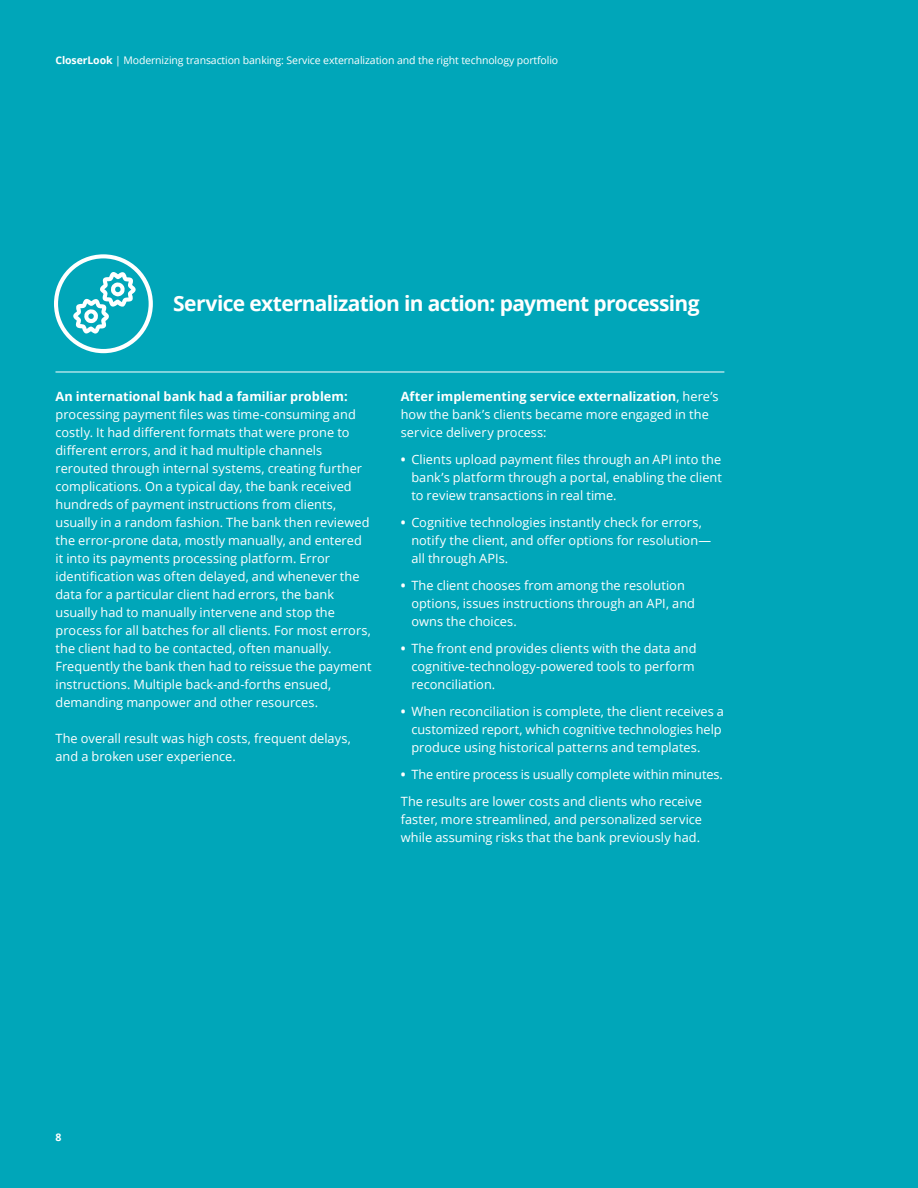
<style>
.page{position:relative;width:918px;height:1188px;background:#00a6b9}
.page>*{position:absolute;margin:0;border:0;box-sizing:border-box;transform-origin:0 0}
.Small_heading_bold{font:700 21px "Open Sans";letter-spacing:-.035em;color:#fff}
.Body_copy__white_8_5{font:12.75px/18px "Open Sans";letter-spacing:.005em;color:#fff}
.Brochure_title___Lef{font:10.5px "Open Sans";letter-spacing:-.01em;color:#fff}
.Brochure_title___Lef-2{font:700 10.5px "Open Sans";color:#fff}
.s1{font-weight:700}
</style>
<div class="page">
<svg style="left:54px;top:254px;width:99px;height:99px"></svg>
<hr style="left:56px;top:372px;width:668px;height:1px;background:#fff">
<p class="Brochure_title___Lef" style="left:56px;top:53px;width:504px"><span class="s1">CloserLook</span> | Modernizing transaction banking: Service externalization and the right technology portfolio</p>
<p class="Small_heading_bold" style="left:173px;top:288px;width:528px">Service externalization in action: payment processing</p>
<p class="Body_copy__white_8_5" style="left:56px;top:387px;width:318px"><span class="s1">An international bank had a familiar problem: </span>processing payment files was time-consuming and costly. It had different formats that were prone to different errors, and it had multiple channels rerouted through internal systems, creating further complications. On a typical day, the bank received hundreds of payment instructions from clients, usually in a random fashion. The bank then reviewed the error-prone data, mostly manually, and entered it into its payments processing platform. Error identification was often delayed, and whenever the data for a particular client had errors, the bank usually had to manually intervene and stop the process for all batches for all clients. For most errors, the client had to be contacted, often manually.<br>Frequently the bank then had to reissue the payment instructions. Multiple back-and-forths ensued, demanding manpower and other resources.</p>
<p class="Body_copy__white_8_5" style="left:56px;top:729px;width:297px">The overall result was high costs, frequent delays, and a broken user experience.</p>
<p class="Body_copy__white_8_5" style="left:401px;top:387px;width:319px"><span class="s1">After implementing service externalization</span>, here’s how the bank’s clients became more engaged in the service delivery process:</p>
<p class="Body_copy__white_8_5" style="left:411px;top:450px;width:312px;text-align:justify;text-indent:-11px"><span class="s1">•</span> Clients upload payment files through an API into the bank’s platform through a portal, enabling the client to review transactions in real time.</p>
<p class="Body_copy__white_8_5" style="left:411px;top:513px;width:301px;text-indent:-11px"><span class="s1">•</span> Cognitive technologies instantly check for errors, notify the client, and offer options for resolution— all through APIs.</p>
<p class="Body_copy__white_8_5" style="left:411px;top:576px;width:285px;text-indent:-11px"><span class="s1">•</span> The client chooses from among the resolution options, issues instructions through an API, and owns the choices.</p>
<p class="Body_copy__white_8_5" style="left:411px;top:639px;width:287px;text-indent:-11px"><span class="s1">•</span> The front end provides clients with the data and cognitive-technology-powered tools to perform reconciliation.</p>
<p class="Body_copy__white_8_5" style="left:411px;top:702px;width:314px;text-indent:-11px"><span class="s1">•</span> When reconciliation is complete, the client receives a customized report, which cognitive technologies help produce using historical patterns and templates.</p>
<p class="Body_copy__white_8_5" style="left:401px;top:765px;width:324px"><span class="s1">•</span> The entire process is usually complete within minutes.</p>
<p class="Body_copy__white_8_5" style="left:401px;top:792px;width:303px;text-align:justify">The results are lower costs and clients who receive faster, more streamlined, and personalized service while assuming risks that the bank previously had.</p>
<p class="Brochure_title___Lef-2" style="left:56px;top:1129px;width:7px">8</p>
</div>
